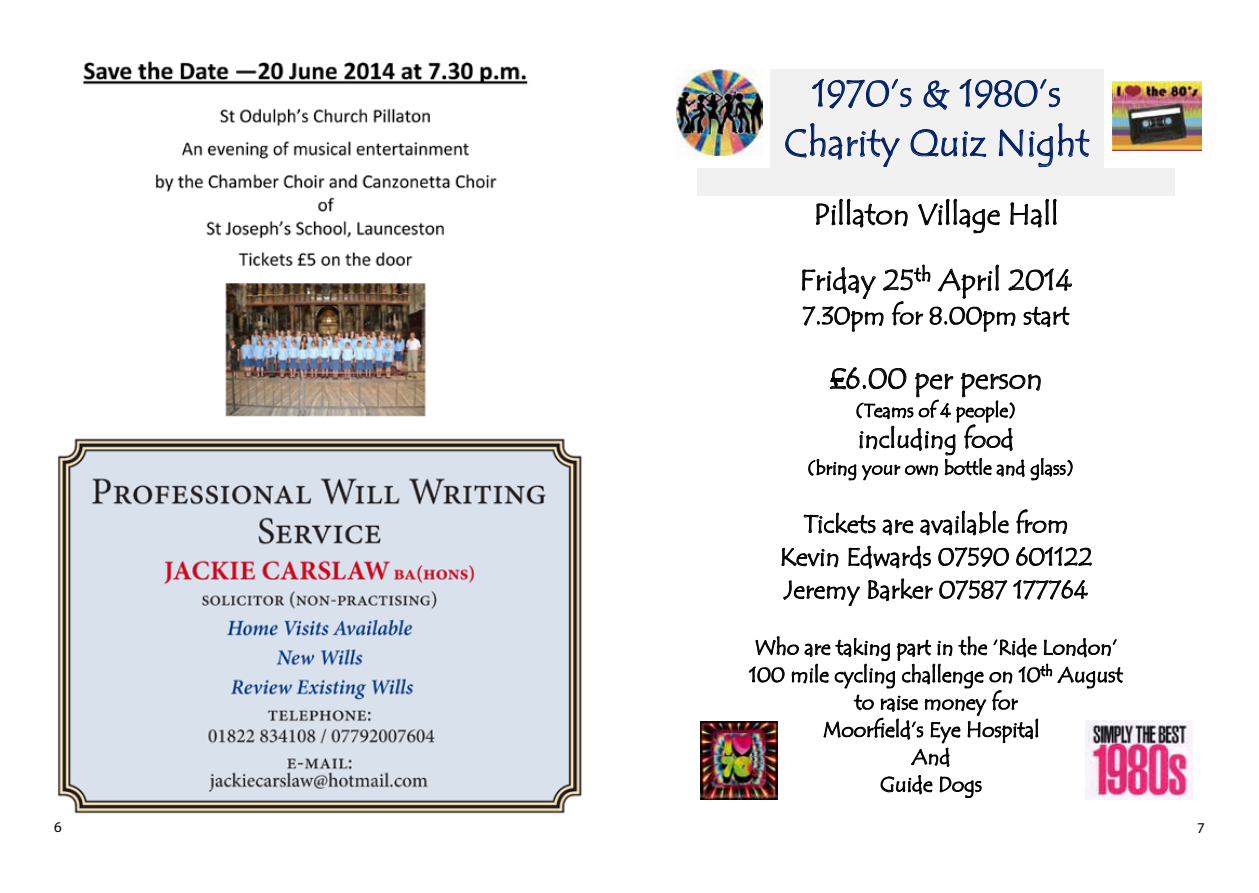
<style>
.page{position:relative;width:1259px;height:893px;background:#fff}
.page>*{position:absolute;margin:0;border:0;box-sizing:border-box;transform-origin:0 0}
.t1{font:37.8px/49.3px "Tempus Sans ITC";color:#002060;text-align:center}
.t2{font:29.4px "Tempus Sans ITC";color:#000}
.t3{font:25.2px/32.8px "Tempus Sans ITC";color:#000;text-align:center}
.t4{font:21px/27.5px "Tempus Sans ITC";color:#000;text-align:center}
.t5{font:18.9px "Tempus Sans ITC";color:#000}
.t6{font:15px "Myriad Pro";color:#000}
</style>
<div class="page">
<img style="left:676px;top:70px;width:86px;height:86px">
<img style="left:1112px;top:82px;width:89px;height:69px">
<img style="left:1085px;top:720px;width:107px;height:79px">
<img style="left:700px;top:722px;width:78px;height:77px">
<div style="left:770px;top:70px;width:333px;height:49px;background:#f1f1f1"></div>
<svg style="left:812px;top:78px;width:100px;height:31px"></svg>
<svg style="left:923px;top:80px;width:26px;height:30px"></svg>
<svg style="left:959px;top:78px;width:101px;height:31px"></svg>
<div style="left:770px;top:119px;width:333px;height:49px;background:#f1f1f1"></div>
<svg style="left:785px;top:123px;width:115px;height:44px"></svg>
<svg style="left:910px;top:129px;width:76px;height:28px"></svg>
<svg style="left:998px;top:123px;width:92px;height:45px"></svg>
<div style="left:697px;top:168px;width:477px;height:28px;background:#f1f1f1"></div>
<svg style="left:816px;top:199px;width:91px;height:29px"></svg>
<svg style="left:918px;top:199px;width:82px;height:35px"></svg>
<svg style="left:1010px;top:199px;width:47px;height:29px"></svg>
<svg style="left:802px;top:267px;width:74px;height:32px"></svg>
<svg style="left:883px;top:264px;width:47px;height:27px"></svg>
<svg style="left:938px;top:264px;width:61px;height:35px"></svg>
<svg style="left:1008px;top:268px;width:64px;height:23px"></svg>
<svg style="left:802px;top:306px;width:81px;height:26px"></svg>
<svg style="left:892px;top:301px;width:31px;height:25px"></svg>
<svg style="left:929px;top:306px;width:86px;height:26px"></svg>
<svg style="left:1023px;top:306px;width:46px;height:21px"></svg>
<svg style="left:808px;top:367px;width:264px;height:113px"></svg>
<svg style="left:781px;top:509px;width:311px;height:97px"></svg>
<svg style="left:749px;top:636px;width:374px;height:131px"></svg>
<svg style="left:880px;top:775px;width:52px;height:19px"></svg>
<svg style="left:939px;top:776px;width:42px;height:22px"></svg>
<img style="left:57px;top:438px;width:525px;height:376px">
<img style="left:83px;top:61px;width:445px;height:356px">
<h1 class="t1" style="left:784px;top:70px;width:307px">1970’s &amp; 1980’s<br>Charity Quiz Night</h1>
<h2 class="t2" style="left:813px;top:196px;width:247px">Pillaton Village Hall</h2>
<h2 class="t2" style="left:799px;top:261px;width:274px">Friday 25<sup>th</sup> April 2014</h2>
<p class="t3" style="left:802px;top:300px;width:268px">7.30pm for 8.00pm start</p>
<h2 class="t2" style="left:829px;top:360px;width:215px">£6.00 per person</h2>
<p class="t5" style="left:855px;top:399px;width:162px">(Teams of4 people)</p>
<p class="t3" style="left:858px;top:423px;width:157px">including food</p>
<p class="t5" style="left:807px;top:456px;width:268px">(bring your own bottle and glass)</p>
<p class="t3" style="left:779px;top:508px;width:314px">Tickets are available from<br>Kevin Edwards 07590 601122<br>Jeremy Barker 07587 177764</p>
<p class="t4" style="left:749px;top:634px;width:375px">Who are taking part in the ‘Ride London’<br>100 mile cycling challenge on 10<sup>th</sup> August to raise money for<br>Moorfield’s Eye Hospital<br>And<br>Guide Dogs</p>
<p class="t6" style="left:54px;top:818px;width:9px">6</p>
<p class="t6" style="left:1197px;top:819px;width:9px">7</p>
</div>
